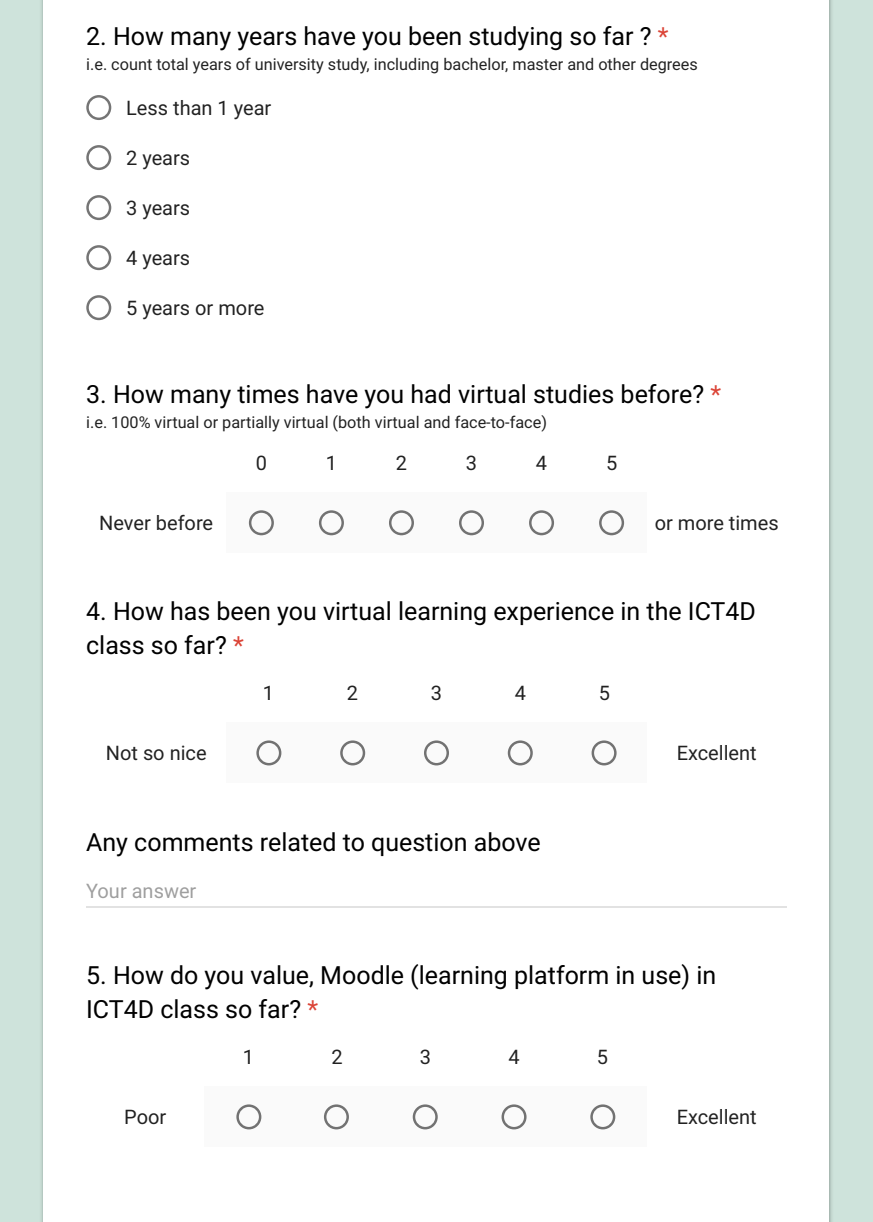
<style>
.page{position:relative;width:873px;height:1222px;background:#fff}
.page>*{position:absolute;margin:0;border:0;box-sizing:border-box;transform-origin:0 0}
.t1{font:25px/33.8px "Roboto";color:#000}
.t2{font:20px "Roboto";color:rgb(0 0 0/.87)}
.t3{font:20px "Roboto";color:rgb(0 0 0/.38)}
.t4{font:16.25px "Roboto";color:rgb(0 0 0/.87)}
.s1{color:#db4437}
</style>
<div class="page">
<div style="left:0;top:0;width:872px;height:1221px;background:#cee3db"></div>
<img style="left:41px;top:0;width:3px;height:1221px">
<img style="left:829px;top:0;width:3px;height:1221px">
<div style="left:44px;top:0;width:785px;height:1221px;background:#fff"></div>
<div style="left:226px;top:492px;width:70px;height:60px;background:#fafafa"></div>
<div style="left:296px;top:492px;width:70px;height:60px;background:#fafafa"></div>
<div style="left:366px;top:492px;width:70px;height:60px;background:#fafafa"></div>
<div style="left:436px;top:492px;width:70px;height:60px;background:#fafafa"></div>
<div style="left:506px;top:492px;width:70px;height:60px;background:#fafafa"></div>
<div style="left:576px;top:492px;width:70px;height:60px;background:#fafafa"></div>
<div style="left:226px;top:722px;width:84px;height:60px;background:#fafafa"></div>
<div style="left:310px;top:722px;width:84px;height:60px;background:#fafafa"></div>
<div style="left:394px;top:722px;width:85px;height:60px;background:#fafafa"></div>
<div style="left:479px;top:722px;width:83px;height:60px;background:#fafafa"></div>
<div style="left:562px;top:722px;width:84px;height:60px;background:#fafafa"></div>
<div style="left:204px;top:1086px;width:88px;height:60px;background:#fafafa"></div>
<div style="left:292px;top:1086px;width:89px;height:60px;background:#fafafa"></div>
<div style="left:381px;top:1086px;width:89px;height:60px;background:#fafafa"></div>
<div style="left:470px;top:1086px;width:88px;height:60px;background:#fafafa"></div>
<div style="left:558px;top:1086px;width:88px;height:60px;background:#fafafa"></div>
<svg style="left:86px;top:95px;width:25px;height:25px"></svg>
<svg style="left:86px;top:145px;width:25px;height:25px"></svg>
<svg style="left:86px;top:195px;width:25px;height:25px"></svg>
<svg style="left:86px;top:245px;width:25px;height:25px"></svg>
<svg style="left:86px;top:295px;width:25px;height:25px"></svg>
<svg style="left:249px;top:510px;width:25px;height:25px"></svg>
<svg style="left:319px;top:510px;width:25px;height:25px"></svg>
<svg style="left:389px;top:510px;width:25px;height:25px"></svg>
<svg style="left:459px;top:510px;width:25px;height:25px"></svg>
<svg style="left:529px;top:510px;width:25px;height:25px"></svg>
<svg style="left:599px;top:510px;width:25px;height:25px"></svg>
<svg style="left:256px;top:740px;width:25px;height:25px"></svg>
<svg style="left:340px;top:740px;width:25px;height:25px"></svg>
<svg style="left:424px;top:740px;width:25px;height:25px"></svg>
<svg style="left:508px;top:740px;width:24px;height:25px"></svg>
<svg style="left:591px;top:740px;width:25px;height:25px"></svg>
<hr style="left:86px;top:906px;width:700px;height:2px;background:#e2e2e2">
<svg style="left:236px;top:1104px;width:25px;height:25px"></svg>
<svg style="left:324px;top:1104px;width:25px;height:25px"></svg>
<svg style="left:412px;top:1104px;width:26px;height:25px"></svg>
<svg style="left:501px;top:1104px;width:25px;height:25px"></svg>
<svg style="left:590px;top:1104px;width:25px;height:25px"></svg>
<p class="t1" style="left:86px;top:20px;width:584px">2. How many years have you been studying so far ? <span class="s1">*</span></p>
<p class="t4" style="left:86px;top:55px;width:613px">i.e. count total years of university study, including bachelor, master and other degrees</p>
<p class="t2" style="left:126px;top:96px;width:147px">Less than 1 year</p>
<p class="t2" style="left:126px;top:146px;width:66px">2 years</p>
<p class="t2" style="left:126px;top:196px;width:66px">3 years</p>
<p class="t2" style="left:126px;top:246px;width:66px">4 years</p>
<p class="t2" style="left:126px;top:296px;width:140px">5 years or more</p>
<p class="t1" style="left:86px;top:377px;width:636px">3. How many times have you had virtual studies before? <span class="s1">*</span></p>
<p class="t4" style="left:86px;top:412px;width:462px">i.e. 100% virtual or partially virtual (both virtual and face-to-face)</p>
<p class="t2" style="left:99px;top:511px;width:115px">Never before</p>
<p class="t2" style="left:256px;top:451px;width:13px">0</p>
<p class="t2" style="left:326px;top:451px;width:13px">1</p>
<p class="t2" style="left:396px;top:451px;width:13px">2</p>
<p class="t2" style="left:466px;top:451px;width:13px">3</p>
<p class="t2" style="left:536px;top:451px;width:13px">4</p>
<p class="t2" style="left:606px;top:451px;width:13px">5</p>
<p class="t2" style="left:654px;top:511px;width:125px">or more times</p>
<p class="t1" style="left:86px;top:595px;width:671px">4. How has been you virtual learning experience in the ICT4D class so far? <span class="s1">*</span></p>
<p class="t2" style="left:106px;top:741px;width:102px">Not so nice</p>
<p class="t2" style="left:263px;top:681px;width:13px">1</p>
<p class="t2" style="left:347px;top:681px;width:13px">2</p>
<p class="t2" style="left:431px;top:681px;width:13px">3</p>
<p class="t2" style="left:515px;top:681px;width:13px">4</p>
<p class="t2" style="left:599px;top:681px;width:13px">5</p>
<p class="t1" style="left:86px;top:825px;width:456px">Any comments related to question above</p>
<p class="t3" style="left:86px;top:879px;width:112px">Your answer</p>
<p class="t2" style="left:676px;top:741px;width:81px">Excellent</p>
<p class="t1" style="left:86px;top:958px;width:631px">5. How do you value, Moodle (learning platform in use) in<br>ICT4D class so far? <span class="s1">*</span></p>
<p class="t2" style="left:124px;top:1105px;width:44px">Poor</p>
<p class="t2" style="left:243px;top:1045px;width:13px">1</p>
<p class="t2" style="left:331px;top:1045px;width:13px">2</p>
<p class="t2" style="left:420px;top:1045px;width:13px">3</p>
<p class="t2" style="left:508px;top:1045px;width:13px">4</p>
<p class="t2" style="left:596px;top:1045px;width:13px">5</p>
<p class="t2" style="left:676px;top:1105px;width:81px">Excellent</p>
</div>
